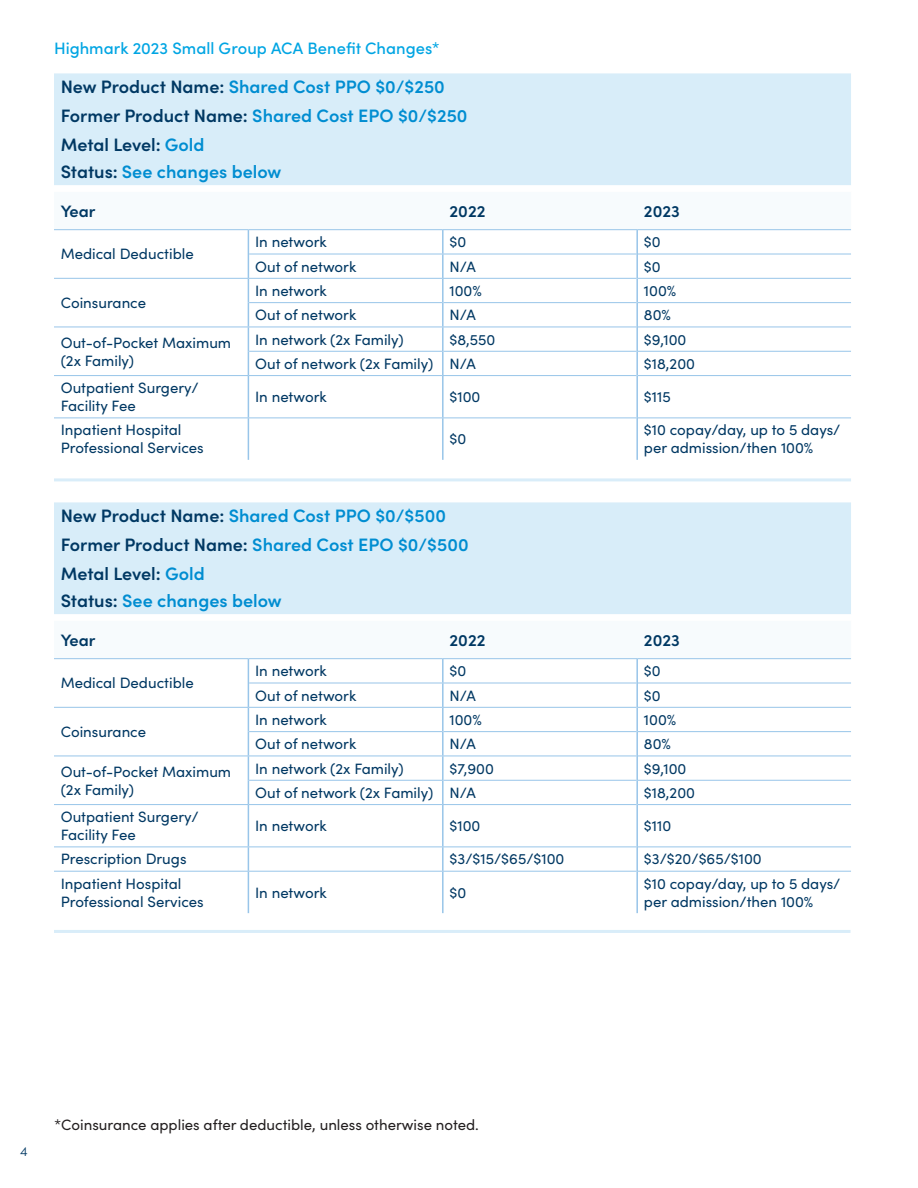
<style>
.page{position:relative;width:918px;height:1188px;background:#fff}
.page>*{position:absolute;margin:0;border:0;box-sizing:border-box;transform-origin:0 0}
.t1{font:600 18px "Sofia Pro";color:#008dd1}
.t2{font:600 18px "Sofia Pro";letter-spacing:-.005em;color:#003863}
.t3{font:500 16.5px "Sofia Pro";color:#00a5e3}
.Main_Body_Cell_1{font:600 16.5px "Sofia Pro";color:#003863}
.Main_Body_Cell_1-2{font:15px/18px "Sofia Pro";color:#003863}
.t4{font:15px "Sofia Pro";color:#231f20}
.t5{font:300 13.5px "Sofia Pro";color:#003863}
.s1{color:#003863}
.s2{color:#008dd1}
</style>
<div class="page">
<div style="left:54px;top:73px;width:797px;height:112px;background:#d8edf9"></div>
<hr style="left:443px;top:375px;width:193px;height:1px;background:#98c5e9">
<hr style="left:638px;top:375px;width:213px;height:1px;background:#98c5e9">
<hr style="left:443px;top:418px;width:193px;height:1px;background:#98c5e9">
<hr style="left:638px;top:418px;width:213px;height:1px;background:#98c5e9">
<svg style="left:54px;top:229px;width:797px;height:146px"></svg>
<hr style="left:442px;top:351px;width:2px;height:24px;background:#98c5e9">
<hr style="left:54px;top:375px;width:194px;height:1px;background:#98c5e9">
<hr style="left:248px;top:375px;width:195px;height:1px;background:#98c5e9">
<hr style="left:54px;top:418px;width:194px;height:1px;background:#98c5e9">
<hr style="left:248px;top:418px;width:195px;height:1px;background:#98c5e9">
<hr style="left:248px;top:376px;width:1px;height:42px;background:#98c5e9">
<hr style="left:442px;top:376px;width:2px;height:42px;background:#98c5e9">
<hr style="left:248px;top:418px;width:1px;height:42px;background:#98c5e9">
<hr style="left:442px;top:418px;width:2px;height:42px;background:#98c5e9">
<hr style="left:636px;top:230px;width:2px;height:24px;background:#98c5e9">
<hr style="left:636px;top:254px;width:2px;height:24px;background:#98c5e9">
<hr style="left:636px;top:278px;width:2px;height:25px;background:#98c5e9">
<hr style="left:636px;top:303px;width:2px;height:24px;background:#98c5e9">
<hr style="left:636px;top:327px;width:2px;height:24px;background:#98c5e9">
<hr style="left:636px;top:351px;width:2px;height:25px;background:#98c5e9">
<hr style="left:636px;top:376px;width:2px;height:42px;background:#98c5e9">
<hr style="left:636px;top:418px;width:2px;height:42px;background:#98c5e9">
<hr style="left:443px;top:229px;width:194px;height:1px;background:#98c5e9">
<hr style="left:637px;top:229px;width:214px;height:1px;background:#98c5e9">
<hr style="left:54px;top:478px;width:797px;height:3px;background:#d9edf9">
<div style="left:54px;top:502px;width:797px;height:112px;background:#d8edf9"></div>
<hr style="left:443px;top:804px;width:193px;height:1px;background:#98c5e9">
<hr style="left:638px;top:804px;width:213px;height:1px;background:#98c5e9">
<hr style="left:443px;top:847px;width:193px;height:1px;background:#98c5e9">
<hr style="left:638px;top:847px;width:213px;height:1px;background:#98c5e9">
<hr style="left:443px;top:871px;width:193px;height:1px;background:#98c5e9">
<hr style="left:638px;top:871px;width:213px;height:1px;background:#98c5e9">
<svg style="left:54px;top:658px;width:797px;height:146px"></svg>
<hr style="left:442px;top:780px;width:2px;height:24px;background:#98c5e9">
<hr style="left:54px;top:804px;width:194px;height:1px;background:#98c5e9">
<hr style="left:248px;top:804px;width:195px;height:1px;background:#98c5e9">
<hr style="left:54px;top:847px;width:194px;height:1px;background:#98c5e9">
<hr style="left:248px;top:847px;width:195px;height:1px;background:#98c5e9">
<hr style="left:54px;top:871px;width:194px;height:1px;background:#98c5e9">
<hr style="left:248px;top:871px;width:195px;height:1px;background:#98c5e9">
<hr style="left:248px;top:805px;width:1px;height:42px;background:#98c5e9">
<hr style="left:442px;top:805px;width:2px;height:42px;background:#98c5e9">
<svg style="left:248px;top:847px;width:1px;height:24px"></svg>
<hr style="left:442px;top:847px;width:2px;height:24px;background:#98c5e9">
<hr style="left:248px;top:872px;width:1px;height:41px;background:#98c5e9">
<hr style="left:442px;top:872px;width:2px;height:41px;background:#98c5e9">
<hr style="left:636px;top:659px;width:2px;height:24px;background:#98c5e9">
<hr style="left:636px;top:683px;width:2px;height:24px;background:#98c5e9">
<hr style="left:636px;top:707px;width:2px;height:25px;background:#98c5e9">
<hr style="left:636px;top:732px;width:2px;height:24px;background:#98c5e9">
<hr style="left:636px;top:756px;width:2px;height:24px;background:#98c5e9">
<hr style="left:636px;top:780px;width:2px;height:25px;background:#98c5e9">
<hr style="left:636px;top:805px;width:2px;height:42px;background:#98c5e9">
<hr style="left:636px;top:847px;width:2px;height:24px;background:#98c5e9">
<hr style="left:636px;top:871px;width:2px;height:42px;background:#98c5e9">
<hr style="left:443px;top:658px;width:194px;height:1px;background:#98c5e9">
<hr style="left:637px;top:658px;width:214px;height:1px;background:#98c5e9">
<hr style="left:54px;top:930px;width:796px;height:3px;background:#d9edf9">
<p class="t3" style="left:54px;top:36px;width:387px">Highmark 2023 Small Group ACA Benefit Changes*</p>
<p class="t1" style="left:61px;top:73px;width:386px"><span class="s1">New Product Name:</span> Shared Cost PPO $0/$250</p>
<p class="t1" style="left:61px;top:102px;width:408px"><span class="s1">Former Product Name:</span> Shared Cost EPO $0/$250</p>
<p class="t2" style="left:61px;top:132px;width:145px">Metal Level: <span class="s2">Gold</span></p>
<p class="t1" style="left:61px;top:158px;width:222px"><span class="s1">Status:</span> See changes below</p>
<p class="Main_Body_Cell_1" style="left:61px;top:198px;width:36px">Year</p>
<p class="Main_Body_Cell_1" style="left:450px;top:198px;width:38px">2022</p>
<p class="Main_Body_Cell_1" style="left:644px;top:198px;width:37px">2023</p>
<p class="Main_Body_Cell_1-2" style="left:61px;top:244px;width:135px">Medical Deductible</p>
<p class="Main_Body_Cell_1-2" style="left:255px;top:232px;width:73px">In network</p>
<p class="Main_Body_Cell_1-2" style="left:450px;top:232px;width:18px">$0</p>
<p class="Main_Body_Cell_1-2" style="left:644px;top:232px;width:18px">$0</p>
<p class="Main_Body_Cell_1-2" style="left:255px;top:256px;width:103px">Out of network</p>
<p class="Main_Body_Cell_1-2" style="left:450px;top:256px;width:28px">N/A</p>
<p class="Main_Body_Cell_1-2" style="left:644px;top:256px;width:18px">$0</p>
<p class="Main_Body_Cell_1-2" style="left:61px;top:293px;width:87px">Coinsurance</p>
<p class="Main_Body_Cell_1-2" style="left:255px;top:281px;width:73px">In network</p>
<p class="Main_Body_Cell_1-2" style="left:450px;top:281px;width:34px">100%</p>
<p class="Main_Body_Cell_1-2" style="left:644px;top:281px;width:34px">100%</p>
<p class="Main_Body_Cell_1-2" style="left:255px;top:305px;width:103px">Out of network</p>
<p class="Main_Body_Cell_1-2" style="left:450px;top:305px;width:28px">N/A</p>
<p class="Main_Body_Cell_1-2" style="left:644px;top:305px;width:29px">80%</p>
<p class="Main_Body_Cell_1-2" style="left:61px;top:333px;width:172px">Out-of-Pocket Maximum (2x Family)</p>
<p class="Main_Body_Cell_1-2" style="left:255px;top:329px;width:150px">In network (2x Family)</p>
<p class="Main_Body_Cell_1-2" style="left:450px;top:329px;width:47px">$8,550</p>
<p class="Main_Body_Cell_1-2" style="left:644px;top:329px;width:44px">$9,100</p>
<p class="Main_Body_Cell_1-2" style="left:255px;top:354px;width:180px">Out of network (2x Family)</p>
<p class="Main_Body_Cell_1-2" style="left:450px;top:354px;width:28px">N/A</p>
<p class="Main_Body_Cell_1-2" style="left:644px;top:354px;width:53px">$18,200</p>
<p class="Main_Body_Cell_1-2" style="left:61px;top:378px;width:139px">Outpatient Surgery/<br>Facility Fee</p>
<p class="Main_Body_Cell_1-2" style="left:255px;top:387px;width:73px">In network</p>
<p class="Main_Body_Cell_1-2" style="left:450px;top:387px;width:32px">$100</p>
<p class="Main_Body_Cell_1-2" style="left:644px;top:387px;width:28px">$115</p>
<p class="Main_Body_Cell_1-2" style="left:61px;top:420px;width:144px">Inpatient Hospital<br>Professional Services</p>
<p class="Main_Body_Cell_1-2" style="left:450px;top:429px;width:18px">$0</p>
<p class="Main_Body_Cell_1-2" style="left:644px;top:420px;width:198px">$10 copay/day, up to 5 days/ per admission/then 100%</p>
<p class="t1" style="left:61px;top:502px;width:387px"><span class="s1">New Product Name:</span> Shared Cost PPO $0/$500</p>
<p class="t1" style="left:61px;top:531px;width:409px"><span class="s1">Former Product Name:</span> Shared Cost EPO $0/$500</p>
<p class="t2" style="left:61px;top:561px;width:146px">Metal Level: <span class="s2">Gold</span></p>
<p class="t1" style="left:61px;top:587px;width:223px"><span class="s1">Status:</span> See changes below</p>
<p class="Main_Body_Cell_1" style="left:61px;top:627px;width:36px">Year</p>
<p class="Main_Body_Cell_1" style="left:450px;top:627px;width:38px">2022</p>
<p class="Main_Body_Cell_1" style="left:644px;top:627px;width:37px">2023</p>
<p class="Main_Body_Cell_1-2" style="left:61px;top:673px;width:135px">Medical Deductible</p>
<p class="Main_Body_Cell_1-2" style="left:255px;top:661px;width:73px">In network</p>
<p class="Main_Body_Cell_1-2" style="left:450px;top:661px;width:18px">$0</p>
<p class="Main_Body_Cell_1-2" style="left:644px;top:661px;width:18px">$0</p>
<p class="Main_Body_Cell_1-2" style="left:255px;top:685px;width:103px">Out of network</p>
<p class="Main_Body_Cell_1-2" style="left:450px;top:685px;width:28px">N/A</p>
<p class="Main_Body_Cell_1-2" style="left:644px;top:685px;width:18px">$0</p>
<p class="Main_Body_Cell_1-2" style="left:61px;top:722px;width:87px">Coinsurance</p>
<p class="Main_Body_Cell_1-2" style="left:255px;top:710px;width:73px">In network</p>
<p class="Main_Body_Cell_1-2" style="left:450px;top:710px;width:34px">100%</p>
<p class="Main_Body_Cell_1-2" style="left:644px;top:710px;width:34px">100%</p>
<p class="Main_Body_Cell_1-2" style="left:255px;top:734px;width:103px">Out of network</p>
<p class="Main_Body_Cell_1-2" style="left:450px;top:734px;width:28px">N/A</p>
<p class="Main_Body_Cell_1-2" style="left:644px;top:734px;width:29px">80%</p>
<p class="Main_Body_Cell_1-2" style="left:61px;top:762px;width:172px">Out-of-Pocket Maximum (2x Family)</p>
<p class="Main_Body_Cell_1-2" style="left:255px;top:758px;width:150px">In network (2x Family)</p>
<p class="Main_Body_Cell_1-2" style="left:450px;top:758px;width:46px">$7,900</p>
<p class="Main_Body_Cell_1-2" style="left:644px;top:758px;width:44px">$9,100</p>
<p class="Main_Body_Cell_1-2" style="left:255px;top:783px;width:180px">Out of network (2x Family)</p>
<p class="Main_Body_Cell_1-2" style="left:450px;top:783px;width:28px">N/A</p>
<p class="Main_Body_Cell_1-2" style="left:644px;top:783px;width:53px">$18,200</p>
<p class="Main_Body_Cell_1-2" style="left:61px;top:807px;width:139px">Outpatient Surgery/<br>Facility Fee</p>
<p class="Main_Body_Cell_1-2" style="left:255px;top:816px;width:73px">In network</p>
<p class="Main_Body_Cell_1-2" style="left:450px;top:816px;width:32px">$100</p>
<p class="Main_Body_Cell_1-2" style="left:644px;top:816px;width:29px">$110</p>
<p class="Main_Body_Cell_1-2" style="left:61px;top:849px;width:127px">Prescription Drugs</p>
<p class="Main_Body_Cell_1-2" style="left:450px;top:849px;width:116px">$3/$15/$65/$100</p>
<p class="Main_Body_Cell_1-2" style="left:644px;top:849px;width:119px">$3/$20/$65/$100</p>
<p class="Main_Body_Cell_1-2" style="left:61px;top:874px;width:144px">Inpatient Hospital<br>Professional Services</p>
<p class="Main_Body_Cell_1-2" style="left:255px;top:883px;width:73px">In network</p>
<p class="Main_Body_Cell_1-2" style="left:450px;top:883px;width:18px">$0</p>
<p class="Main_Body_Cell_1-2" style="left:644px;top:874px;width:198px">$10 copay/day, up to 5 days/ per admission/then 100%</p>
<p class="t5" style="left:20px;top:1141px;width:9px">4</p>
<p class="t4" style="left:54px;top:1114px;width:426px">*Coinsurance applies after deductible, unless otherwise noted.</p>
</div>
